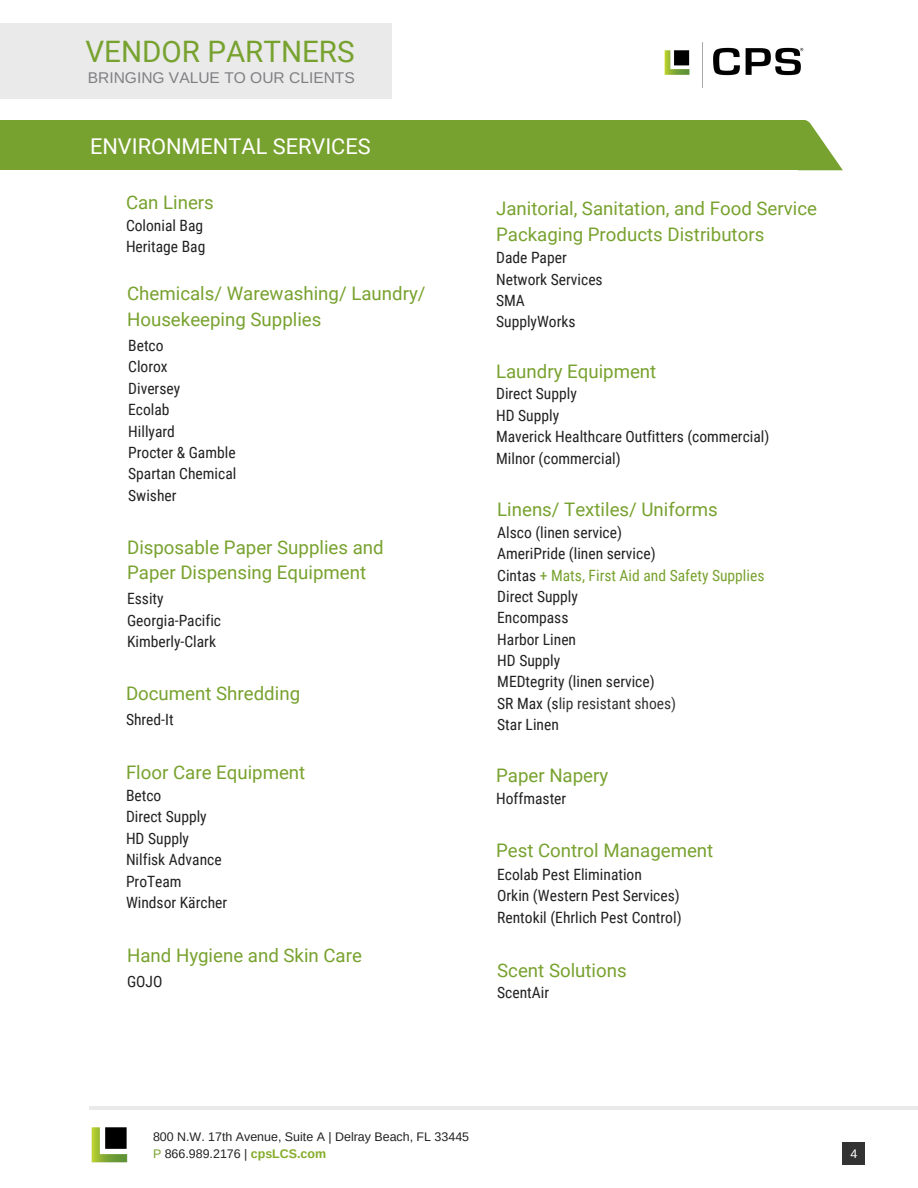
<style>
.page{position:relative;width:918px;height:1188px;background:#fff}
.page>*{position:absolute;margin:0;border:0;box-sizing:border-box;transform-origin:0 0}
.t1{font:29.55px "Roboto";color:#78a22f}
.t2{font:21.75px "Roboto";color:#fff}
.t3{font:18.75px/25.8px "Roboto";color:#78a22f}
.t4{font:15.6px/21.3px "Roboto Condensed";color:#222}
.t5{font:15.6px "Arimo";color:#807f83}
.t6{font:12.45px/16.8px "Arimo";color:#222}
.t7{font:12.45px "Arimo";color:#fff}
.s1{color:#78a22f}
.s2{color:#333}
.s3{font-weight:700;color:#84ac28}
</style>
<div class="page">
<div style="left:0;top:120px;width:799px;height:50px;background:#78a22f"></div>
<svg style="left:799px;top:120px;width:44px;height:50px"></svg>
<div style="left:843px;top:1142px;width:22px;height:22px;background:#333"></div>
<hr style="left:89px;top:1106px;width:829px;height:3px;background:#eaeaea">
<img style="left:91px;top:1127px;width:37px;height:36px">
<div style="left:0;top:24px;width:391px;height:75px;background:#eaeaea"></div>
<img style="left:664px;top:42px;width:140px;height:46px">
<h1 class="t1" style="left:86px;top:34px;width:271px">VENDOR PARTNERS</h1>
<p class="t5" style="left:88px;top:69px;width:269px">BRINGING VALUE TO OUR CLIENTS</p>
<h2 class="t2" style="left:90px;top:134px;width:282px">ENVIRONMENTAL SERVICES</h2>
<p class="t3" style="left:126px;top:190px;width:89px">Can Liners</p>
<p class="t4" style="left:126px;top:215px;width:81px">Colonial Bag<br>Heritage Bag</p>
<p class="t3" style="left:127px;top:281px;width:300px">Chemicals/ Warewashing/ Laundry/<br>Housekeeping Supplies</p>
<p class="t4" style="left:128px;top:335px;width:110px">Betco<br>Clorox<br>Diversey<br>Ecolab<br>Hillyard<br>Procter &amp; Gamble<br>Spartan Chemical<br>Swisher</p>
<p class="t3" style="left:127px;top:534px;width:258px">Disposable Paper Supplies and<br>Paper Dispensing Equipment</p>
<p class="t4" style="left:127px;top:588px;width:96px">Essity<br>Georgia-Pacific<br>Kimberly-Clark</p>
<p class="t3" style="left:126px;top:680px;width:176px">Document Shredding</p>
<p class="t4" style="left:126px;top:709px;width:49px">Shred-It</p>
<p class="t3" style="left:126px;top:759px;width:181px">Floor Care Equipment</p>
<p class="t4" style="left:126px;top:785px;width:103px">Betco<br>Direct Supply<br>HD Supply<br>Nilfisk Advance<br>ProTeam<br>Windsor Kärcher</p>
<p class="t3" style="left:127px;top:943px;width:236px">Hand Hygiene and Skin Care</p>
<p class="t4" style="left:127px;top:971px;width:37px">GOJO</p>
<p class="t3" style="left:496px;top:196px;width:322px">Janitorial, Sanitation, and Food Service<br>Packaging Products Distributors</p>
<p class="t4" style="left:496px;top:247px;width:108px">Dade Paper<br>Network Services<br>SMA<br>SupplyWorks</p>
<p class="t3" style="left:496px;top:359px;width:162px">Laundry Equipment</p>
<p class="t4" style="left:496px;top:383px;width:275px">Direct Supply<br>HD Supply<br>Maverick Healthcare Outfitters (commercial)<br>Milnor (commercial)</p>
<p class="t3" style="left:497px;top:497px;width:222px">Linens/ Textiles/ Uniforms</p>
<p class="t4" style="left:497px;top:522px;width:269px">Alsco (linen service)<br>AmeriPride (linen service)<br>Cintas <span class="s1">+ Mats, First Aid and Safety Supplies<br></span>Direct Supply<br>Encompass<br>Harbor Linen<br>HD Supply<br>MEDtegrity (linen service)<br>SR Max (s<span class="s2">lip resistant shoes)<br></span>Star Linen</p>
<p class="t3" style="left:496px;top:763px;width:114px">Paper Napery</p>
<p class="t4" style="left:496px;top:788px;width:72px">Hoffmaster</p>
<p class="t3" style="left:496px;top:838px;width:219px">Pest Control Management</p>
<p class="t4" style="left:497px;top:864px;width:186px">Ecolab Pest Elimination<br>Orkin (Western Pest Services)<br>Rentokil (Ehrlich Pest Control)</p>
<p class="t3" style="left:497px;top:957px;width:131px">Scent Solutions</p>
<p class="t4" style="left:497px;top:982px;width:53px">ScentAir</p>
<p class="t6" style="left:153px;top:1128px;width:318px">800 N.W. 17th Avenue, Suite A | Delray Beach, FL 33445<br><span class="s1">P</span> 866.989.2176 | <span class="s3">cpsLCS.com</span></p>
<p class="t7" style="left:850px;top:1146px;width:8px">4</p>
</div>
